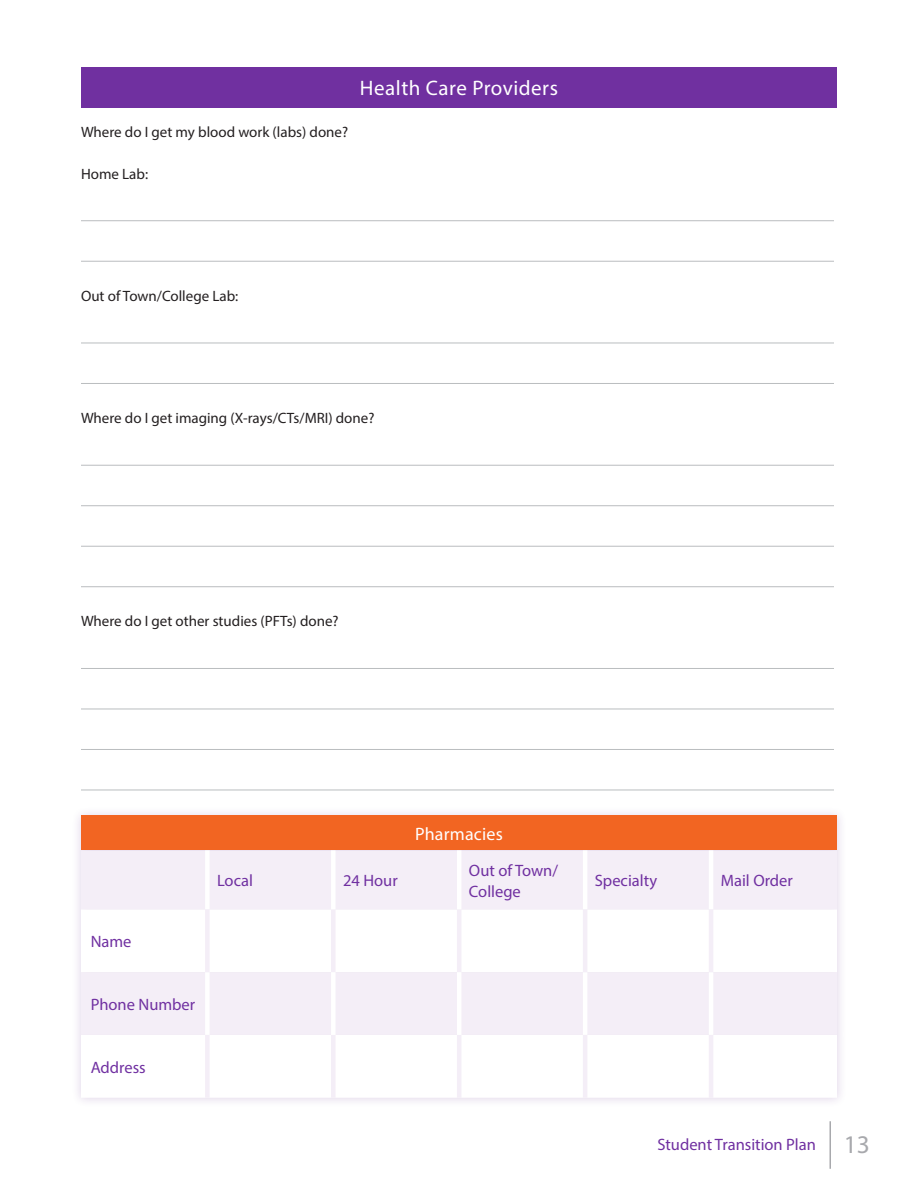
<style>
.page{position:relative;width:918px;height:1188px;background:#fff}
.page>*{position:absolute;margin:0;border:0;box-sizing:border-box;transform-origin:0 0}
.t1{font:25.5px "Myriad Pro";color:#a8a9ad}
.t2{font:21px "Myriad Pro";letter-spacing:.025em;color:#fff}
.Body{font:18px "Myriad Pro";letter-spacing:.01em;color:#fff}
.Body-2{font:16.5px/21px "Myriad Pro";color:#7030a1}
.Body-3{font:15px "Myriad Pro";color:#231f20}
</style>
<div class="page">
<hr style="left:830px;top:1121px;width:1px;height:48px;background:#a8a9ad">
<hr style="left:81px;top:220px;width:753px;height:1px;background:#babdbf">
<hr style="left:81px;top:261px;width:753px;height:1px;background:#babdbf">
<hr style="left:81px;top:343px;width:753px;height:1px;background:#babdbf">
<hr style="left:81px;top:383px;width:753px;height:1px;background:#babdbf">
<hr style="left:81px;top:465px;width:753px;height:1px;background:#babdbf">
<hr style="left:81px;top:505px;width:753px;height:1px;background:#babdbf">
<hr style="left:81px;top:546px;width:753px;height:1px;background:#babdbf">
<hr style="left:81px;top:586px;width:753px;height:1px;background:#babdbf">
<hr style="left:81px;top:668px;width:753px;height:1px;background:#babdbf">
<hr style="left:81px;top:709px;width:753px;height:1px;background:#babdbf">
<hr style="left:81px;top:749px;width:753px;height:1px;background:#babdbf">
<hr style="left:81px;top:790px;width:753px;height:1px;background:#babdbf">
<div style="left:81px;top:68px;width:756px;height:40px;background:#7030a0"></div>
<div style="left:71px;top:806px;width:775px;height:302px;background:#652a90;opacity:.2"></div>
<div style="left:81px;top:816px;width:756px;height:34px;background:#f26522"></div>
<div style="left:81px;top:850px;width:756px;height:59px;background:#f4eef7"></div>
<svg style="left:81px;top:909px;width:756px;height:189px"></svg>
<div style="left:205px;top:850px;width:5px;height:59px;background:#fff"></div>
<hr style="left:583px;top:850px;width:4px;height:59px;background:#fff">
<hr style="left:709px;top:850px;width:4px;height:59px;background:#fff">
<div style="left:205px;top:972px;width:5px;height:63px;background:#fff"></div>
<hr style="left:583px;top:972px;width:4px;height:63px;background:#fff">
<hr style="left:709px;top:972px;width:4px;height:63px;background:#fff">
<div style="left:205px;top:909px;width:5px;height:63px;background:#f4eef7"></div>
<hr style="left:583px;top:909px;width:4px;height:63px;background:#f4eef7">
<hr style="left:709px;top:909px;width:4px;height:63px;background:#f4eef7">
<div style="left:205px;top:1035px;width:5px;height:63px;background:#f4eef7"></div>
<hr style="left:583px;top:1035px;width:4px;height:63px;background:#f4eef7">
<hr style="left:709px;top:1035px;width:4px;height:63px;background:#f4eef7">
<div style="left:331px;top:909px;width:5px;height:63px;background:#f4eef7"></div>
<hr style="left:457px;top:909px;width:4px;height:63px;background:#f4eef7">
<div style="left:331px;top:1035px;width:5px;height:63px;background:#f4eef7"></div>
<hr style="left:457px;top:1035px;width:4px;height:63px;background:#f4eef7">
<div style="left:331px;top:850px;width:5px;height:59px;background:#fff"></div>
<hr style="left:457px;top:850px;width:4px;height:59px;background:#fff">
<div style="left:331px;top:972px;width:5px;height:63px;background:#fff"></div>
<hr style="left:457px;top:972px;width:4px;height:63px;background:#fff">
<p class="Body-3" style="left:81px;top:123px;width:269px">Where do I get my blood work (labs) done?</p>
<p class="Body-3" style="left:81px;top:164px;width:69px">Home Lab:</p>
<p class="t2" style="left:360px;top:75px;width:200px">Health Care Providers</p>
<p class="Body-3" style="left:81px;top:287px;width:159px">Out of Town/College Lab:</p>
<p class="Body-3" style="left:81px;top:409px;width:295px">Where do I get imaging (X-rays/CTs/MRI) done?</p>
<p class="Body-3" style="left:81px;top:612px;width:259px">Where do I get other studies (PFTs) done?</p>
<p class="Body-2" style="left:91px;top:931px;width:42px">Name</p>
<p class="Body-2" style="left:91px;top:993px;width:106px">Phone Number</p>
<p class="Body-2" style="left:91px;top:1056px;width:57px">Address</p>
<p class="Body" style="left:415px;top:823px;width:89px">Pharmacies</p>
<p class="Body-2" style="left:217px;top:870px;width:37px">Local</p>
<p class="Body-2" style="left:343px;top:870px;width:56px">24 Hour</p>
<p class="Body-2" style="left:469px;top:859px;width:91px">Out of Town/<br>College</p>
<p class="Body-2" style="left:595px;top:870px;width:64px">Specialty</p>
<p class="Body-2" style="left:721px;top:870px;width:74px">Mail Order</p>
<p class="Body-2" style="left:657px;top:1134px;width:160px">Student Transition Plan</p>
<h1 class="t1" style="left:844px;top:1128px;width:28px">13</h1>
</div>
